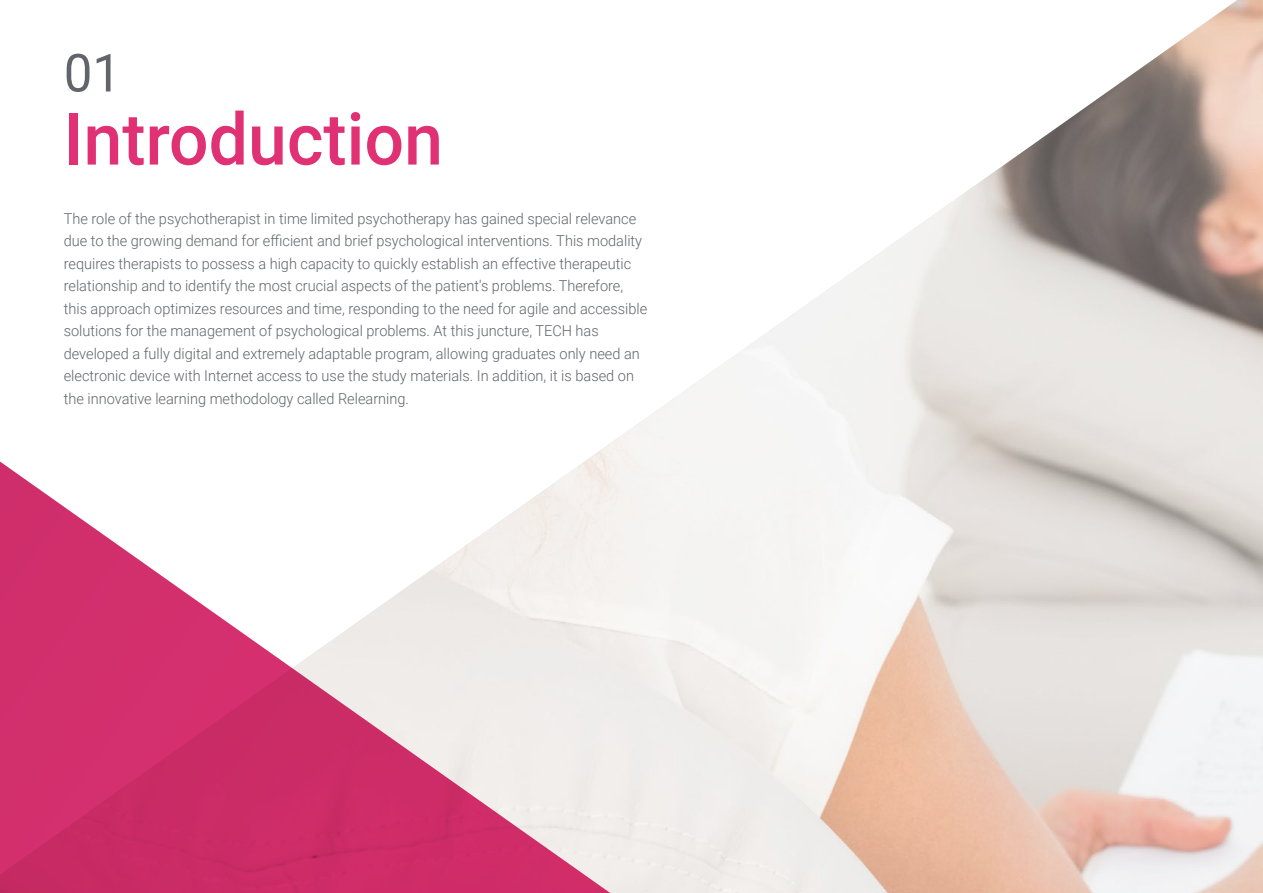
<style>
.page{position:relative;width:1263px;height:893px;background:#fff}
.page>*{position:absolute;margin:0;border:0;box-sizing:border-box;transform-origin:0 0}
.t1{font:500 72px "Roboto";color:#df3174}
.t2{font:52.5px "Roboto";color:#61646a}
.t3{font:300 15px/22.5px "Roboto";color:#61646a}
</style>
<div class="page">
<img style="left:607px;top:0;width:656px;height:893px">
<svg style="left:0;top:446px;width:640px;height:447px"></svg>
<h2 class="t2" style="left:64px;top:36px;width:59px">01</h2>
<h1 class="t1" style="left:64px;top:89px;width:381px">Introduction</h1>
<p class="t3" style="left:64px;top:207px;width:585px">The role of the psychotherapist in time limited psychotherapy has gained special relevance due to the growing demand for efficient and brief psychological interventions. This modality requires therapists to possess a high capacity to quickly establish an effective therapeutic relationship and to identify the most crucial aspects of the patient's problems. Therefore, this approach optimizes resources and time, responding to the need for agile and accessible solutions for the management of psychological problems. At this juncture, TECH has developed a fully digital and extremely adaptable program, allowing graduates only need an electronic device with Internet access to use the study materials. In addition, it is based on the innovative learning methodology called Relearning.</p>
</div>
